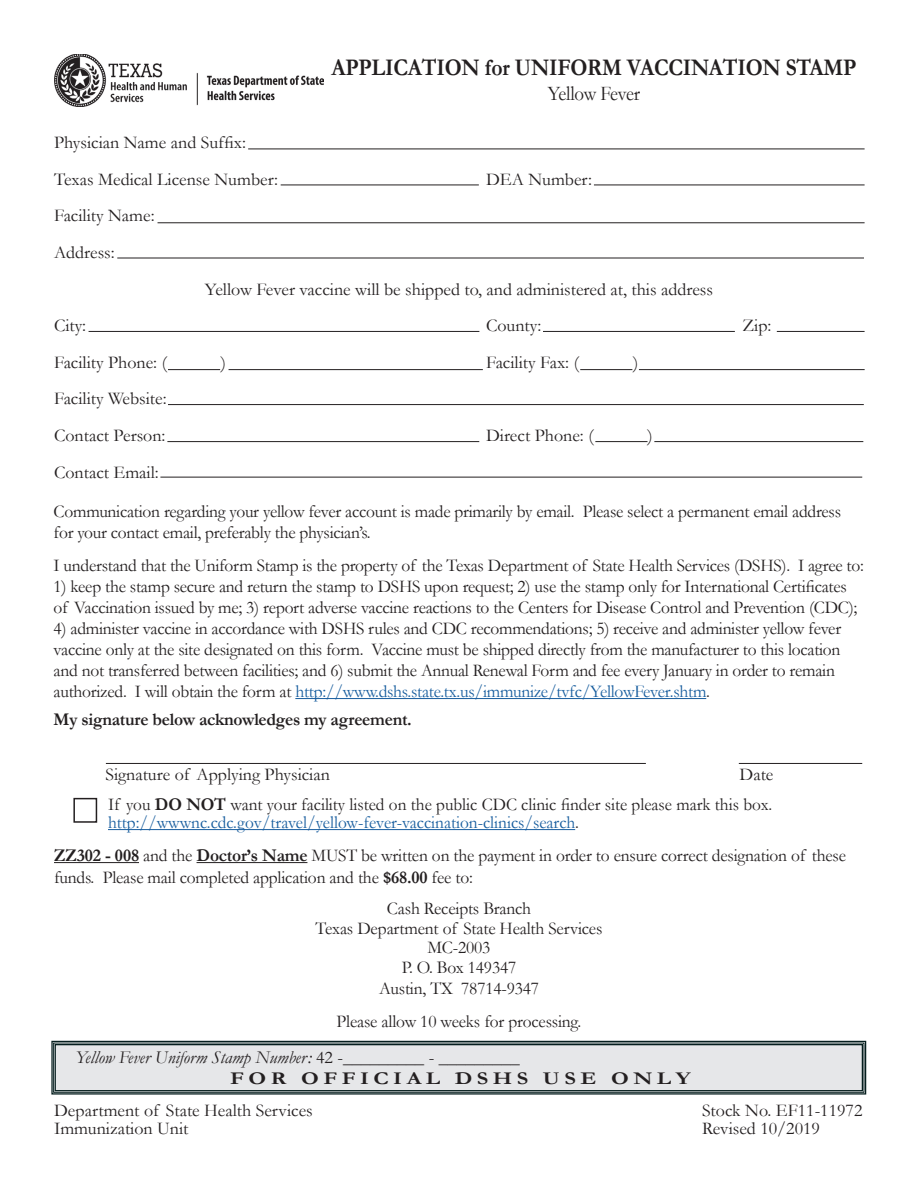
<style>
.page{position:relative;width:918px;height:1188px;background:#fff}
.page>*{position:absolute;margin:0;border:0;box-sizing:border-box;transform-origin:0 0}
.t1{font:700 24px "Garamond";letter-spacing:-.01em;color:#231f20;scale:.9 1}
.t2{font:21px "Garamond";letter-spacing:-.01em;color:#231f20;scale:.9 1}
.t3{font:18px/21px "Garamond";letter-spacing:-.015em;color:#231f20}
.t4{font:18px "Garamond";letter-spacing:-.015em;color:#231f20;scale:.96 1}
.t5{font:18px "Garamond";color:#175d9e;scale:.96 1}
.t6{font:italic 18px "Garamond";color:#231f20}
.t7{font:700 18px "Garamond";letter-spacing:-.015em;color:#231f20}
.t8{font:700 18px "Garamond";letter-spacing:.2em;color:#231f20;scale:1.25 1}
.s1{color:#175d9e}
.s2{font-weight:700}
.s3{color:#231f20}
.s4{font-style:normal}
</style>
<div class="page">
<img style="left:54px;top:54px;width:270px;height:52px">
<hr style="left:295px;top:698px;width:411px;height:1px;background:#175d9e">
<hr style="left:108px;top:829px;width:467px;height:1px;background:#175d9e">
<hr style="left:54px;top:862px;width:85px;height:1px;background:#231f20">
<hr style="left:197px;top:862px;width:110px;height:1px;background:#231f20">
<div style="left:73px;top:798px;width:24px;height:25px;border:2px solid #231f20"></div>
<svg style="left:51px;top:1040px;width:816px;height:55px;background:#d7dadc"></svg>
<div style="left:53px;top:1043px;width:811px;height:50px;border:1px solid #051e1e"></div>
<div style="left:55px;top:1044px;width:808px;height:47px;border:1px solid #051e1e"></div>
<hr style="left:106px;top:763px;width:540px;height:1px;background:#231f20">
<hr style="left:739px;top:763px;width:123px;height:1px;background:#231f20">
<hr style="left:248px;top:149px;width:617px;height:1px;background:#231f20">
<hr style="left:281px;top:185px;width:198px;height:1px;background:#231f20">
<hr style="left:594px;top:185px;width:271px;height:1px;background:#231f20">
<hr style="left:158px;top:222px;width:707px;height:1px;background:#231f20">
<hr style="left:117px;top:258px;width:747px;height:1px;background:#231f20">
<hr style="left:89px;top:331px;width:390px;height:1px;background:#231f20">
<hr style="left:168px;top:369px;width:52px;height:1px;background:#231f20">
<hr style="left:167px;top:441px;width:312px;height:1px;background:#231f20">
<hr style="left:160px;top:477px;width:702px;height:1px;background:#231f20">
<hr style="left:543px;top:331px;width:192px;height:1px;background:#231f20">
<hr style="left:580px;top:369px;width:52px;height:1px;background:#231f20">
<hr style="left:595px;top:441px;width:53px;height:1px;background:#231f20">
<hr style="left:777px;top:331px;width:88px;height:1px;background:#231f20">
<hr style="left:168px;top:404px;width:696px;height:1px;background:#231f20">
<hr style="left:229px;top:369px;width:254px;height:1px;background:#231f20">
<hr style="left:639px;top:369px;width:226px;height:1px;background:#231f20">
<hr style="left:654px;top:441px;width:209px;height:1px;background:#231f20">
<p class="t1" style="left:332px;top:51px;width:585px">APPLICATION for UNIFORM VACCINATION STAMP</p>
<p class="t2" style="left:548px;top:80px;width:104px">Yellow Fever</p>
<p class="t3" style="left:54px;top:132px;width:194px">Physician Name and Suffix:</p>
<p class="t3" style="left:54px;top:168px;width:226px">Texas Medical License Number:</p>
<p class="t3" style="left:486px;top:168px;width:108px">DEA Number:</p>
<p class="t3" style="left:54px;top:205px;width:102px">Facility Name:</p>
<p class="t3" style="left:54px;top:241px;width:62px">Address:</p>
<p class="t3" style="left:205px;top:278px;width:510px">Yellow Fever vaccine will be shipped to, and administered at, this address</p>
<p class="t3" style="left:54px;top:315px;width:34px">City:</p>
<p class="t3" style="left:486px;top:315px;width:57px">County:</p>
<p class="t3" style="left:742px;top:315px;width:31px">Zip:</p>
<p class="t3" style="left:54px;top:351px;width:114px">Facility Phone: (</p>
<p class="t3" style="left:221px;top:351px;width:7px">)</p>
<p class="t3" style="left:486px;top:351px;width:95px">Facility Fax: (</p>
<p class="t3" style="left:633px;top:351px;width:7px">)</p>
<p class="t3" style="left:54px;top:388px;width:114px">Facility Website:</p>
<p class="t3" style="left:54px;top:424px;width:113px">Contact Person:</p>
<p class="t3" style="left:486px;top:424px;width:109px">Direct Phone: (</p>
<p class="t3" style="left:648px;top:424px;width:7px">)</p>
<p class="t3" style="left:54px;top:461px;width:106px">Contact Email:</p>
<p class="t3" style="left:54px;top:501px;width:789px">Communication regarding your yellow fever account is made primarily by email. Please select a permanent email address for your contact email, preferably the physician’s.</p>
<p class="t3" style="left:54px;top:555px;width:812px">I understand that the Uniform Stamp is the property of the Texas Department of State Health Services (DSHS). I agree to:</p>
<p class="t3" style="left:54px;top:576px;width:805px">1) keep the stamp secure and return the stamp to DSHS upon request; 2) use the stamp only for International Certificates of Vaccination issued by me; 3) report adverse vaccine reactions to the Centers for Disease Control and Prevention (CDC);</p>
<p class="t3" style="left:54px;top:618px;width:789px">4) administer vaccine in accordance with DSHS rules and CDC recommendations; 5) receive and administer yellow fever vaccine only at the site designated on this form. Vaccine must be shipped directly from the manufacturer to this location and not transferred between facilities; and 6) submit the Annual Renewal Form and fee every January in order to remain authorized. I will obtain the form at <span class="s1">http://www.dshs.state.tx.us/immunize/tvfc/YellowFever.shtm</span>.</p>
<p class="t7" style="left:54px;top:707px;width:360px">My signature below acknowledges my agreement.</p>
<p class="t3" style="left:105px;top:763px;width:226px">Signature of Applying Physician</p>
<p class="t3" style="left:740px;top:763px;width:35px">Date</p>
<p class="t4" style="left:108px;top:792px;width:694px">If you <span class="s2">DO NOT</span> want your facility listed on the public CDC clinic finder site please mark this box.</p>
<p class="t5" style="left:108px;top:810px;width:492px">http://wwwnc.cdc.gov/travel/yellow-fever-vaccination-clinics/search<span class="s3">.</span></p>
<p class="t3" style="left:54px;top:844px;width:794px;line-height:21.6px"><span class="s2">ZZ302 - 008</span> and the <span class="s2">Doctor’s Name</span> MUST be written on the payment in order to ensure correct designation of these funds. Please mail completed application and the <span class="s2">$68.00</span> fee to:</p>
<p class="t3" style="left:387px;top:898px;width:146px">Cash Receipts Branch</p>
<p class="t3" style="left:316px;top:917px;width:288px">Texas Department of State Health Services</p>
<p class="t3" style="left:428px;top:937px;width:64px">MC-2003</p>
<p class="t3" style="left:402px;top:956px;width:116px">P. O. Box 149347</p>
<p class="t3" style="left:379px;top:978px;width:161px">Austin, TX 78714-9347</p>
<p class="t3" style="left:337px;top:1011px;width:246px">Please allow 10 weeks for processing.</p>
<p class="t6" style="left:75px;top:1045px;width:446px">Yellow Fever Uniform Stamp Number: <span class="s4">42 -_________ - _________</span></p>
<p class="t8" style="left:230px;top:1066px;width:370px">FOR OFFICIAL DSHS USE ONLY</p>
<p class="t3" style="left:54px;top:1099px;width:260px">Department of State Health Services</p>
<p class="t3" style="left:54px;top:1117px;width:136px">Immunization Unit</p>
<p class="t3" style="left:702px;top:1099px;width:162px">Stock No. EF11-11972</p>
<p class="t3" style="left:702px;top:1117px;width:120px">Revised 10/2019</p>
</div>
